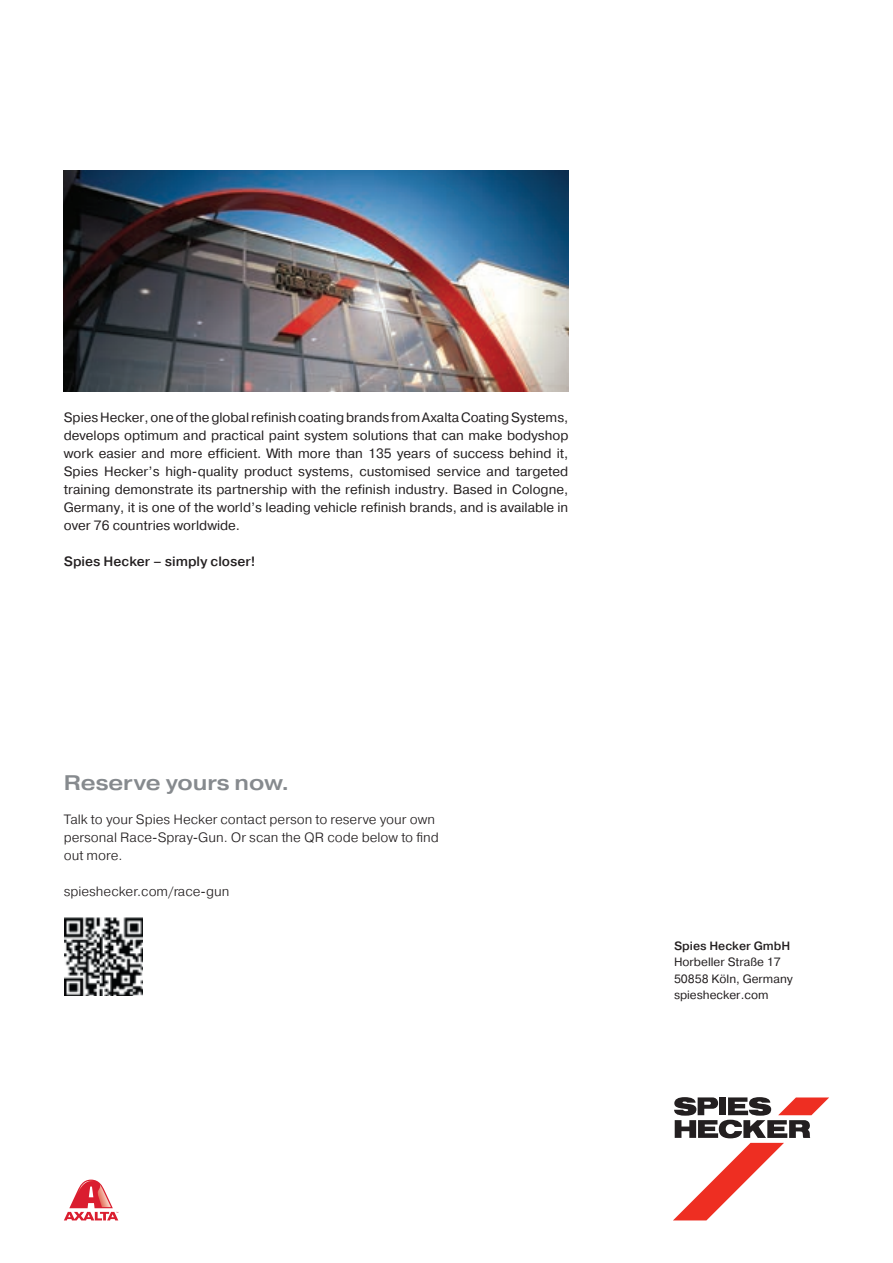
<style>
.page{position:relative;width:893px;height:1263px;background:#fff}
.page>*{position:absolute;margin:0;border:0;box-sizing:border-box;transform-origin:0 0}
.t1{font:500 expanded 21px "Spies Hecker Pragmatica";color:#868a8e}
.t2{font:13.5px/18px "Spies Hecker Pragmatica";color:#231f20;text-align:justify}
.t3{font:300 13.5px/18px "Spies Hecker Pragmatica";color:#231f20}
.t4{font:500 13.5px "Spies Hecker Pragmatica";color:#231f20}
.t5{font:12px/16.5px "Spies Hecker Pragmatica";color:#231f20}
.t6{font:500 12px "Spies Hecker Pragmatica";color:#231f20}
</style>
<div class="page">
<svg style="left:673px;top:1097px;width:156px;height:123px"></svg>
<img style="left:64px;top:170px;width:504px;height:221px">
<svg style="left:64px;top:1179px;width:54px;height:41px"></svg>
<img style="left:64px;top:918px;width:78px;height:78px">
<p class="t2" style="left:64px;top:409px;width:506px">Spies Hecker, one of the global refinish coating brands from Axalta Coating Systems, develops optimum and practical paint system solutions that can make bodyshop work easier and more efficient. With more than 135 years of success behind it, Spies Hecker’s high-quality product systems, customised service and targeted training demonstrate its partnership with the refinish industry. Based in Cologne, Germany, it is one of the world’s leading vehicle refinish brands, and is available in over 76 countries worldwide.</p>
<p class="t4" style="left:64px;top:553px;width:193px">Spies Hecker – simply closer!</p>
<h1 class="t1" style="left:64px;top:769px;width:227px">Reserve yours now.</h1>
<p class="t3" style="left:64px;top:810px;width:377px">Talk to your Spies Hecker contact person to reserve your own personal Race-Spray-Gun. Or scan the QR code below to find out more.</p>
<p class="t3" style="left:64px;top:882px;width:167px">spieshecker.com/race-gun</p>
<p class="t6" style="left:674px;top:938px;width:118px">Spies Hecker GmbH</p>
<p class="t5" style="left:674px;top:954px;width:120px">Horbeller Straße 17<br>50858 Köln, Germany spieshecker.com</p>
</div>
